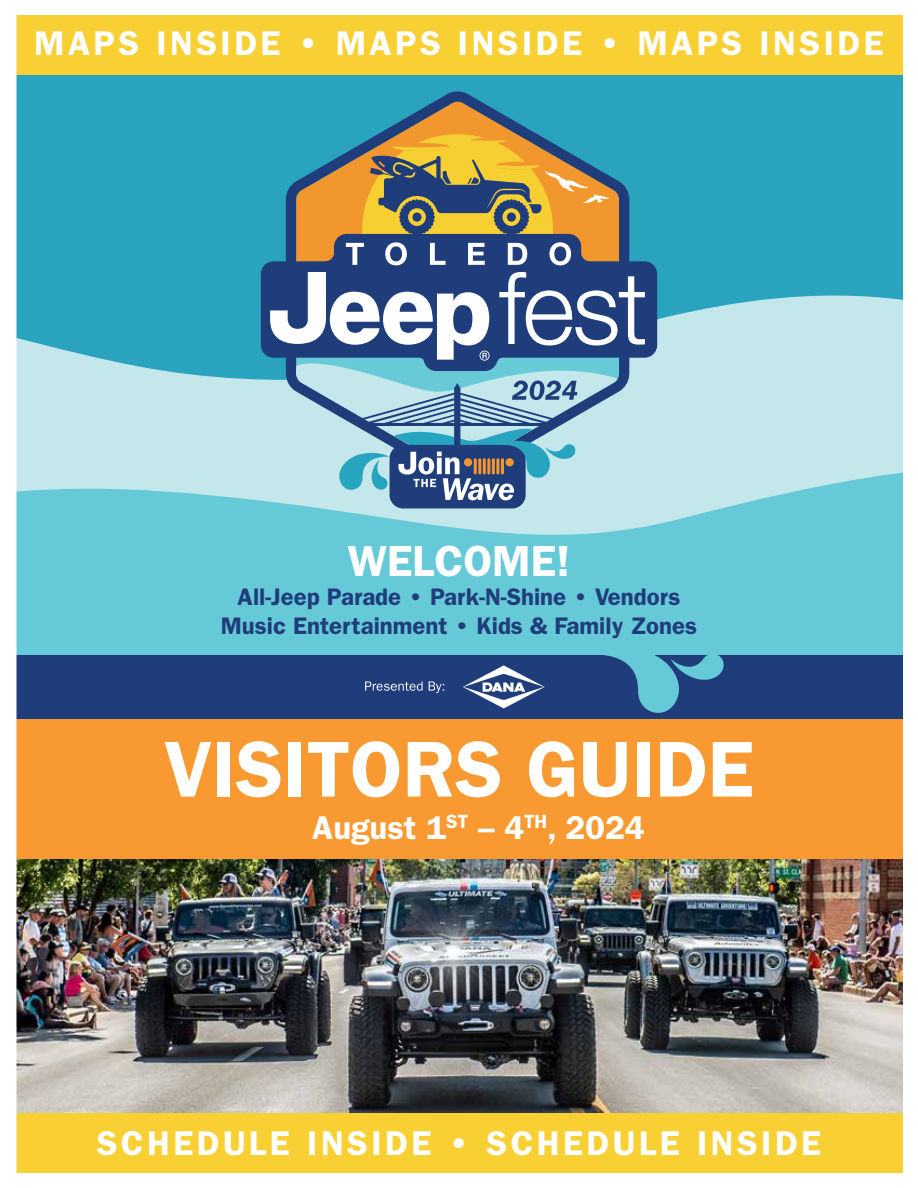
<style>
.page{position:relative;width:918px;height:1188px;background:#fff}
.page>*{position:absolute;margin:0;border:0;box-sizing:border-box;transform-origin:0 0}
.t1{font:600 79.5px "ITC Franklin Gothic Std";color:#fff}
.t2{font:600 43.8px "ITC Franklin Gothic Std";color:#fff}
.t3{font:600 34.5px "ITC Franklin Gothic Std";letter-spacing:.1em;color:#fff}
.t4{font:600 33px "ITC Franklin Gothic Std";color:#fff}
.t5{font:600 24px/28.8px "ITC Franklin Gothic Std";color:#1f3d7b;text-align:center}
</style>
<div class="page">
<img style="left:16px;top:15px;width:887px;height:1158px">
<h3 class="t3" style="left:34px;top:23px;width:851px">MAPS INSIDE • MAPS INSIDE • MAPS INSIDE</h3>
<h2 class="t2" style="left:348px;top:536px;width:224px">WELCOME!</h2>
<p class="t5" style="left:221px;top:583px;width:478px">All-Jeep Parade • Park-N-Shine • Vendors<br>Music Entertainment • Kids &amp; Family Zones</p>
<h1 class="t1" style="left:164px;top:722px;width:591px">VISITORS GUIDE</h1>
<h3 class="t4" style="left:312px;top:809px;width:334px">August 1<sup>ST</sup> – 4<sup>TH</sup>, 2024</h3>
<h3 class="t3" style="left:97px;top:1123px;width:726px">SCHEDULE INSIDE • SCHEDULE INSIDE</h3>
</div>
